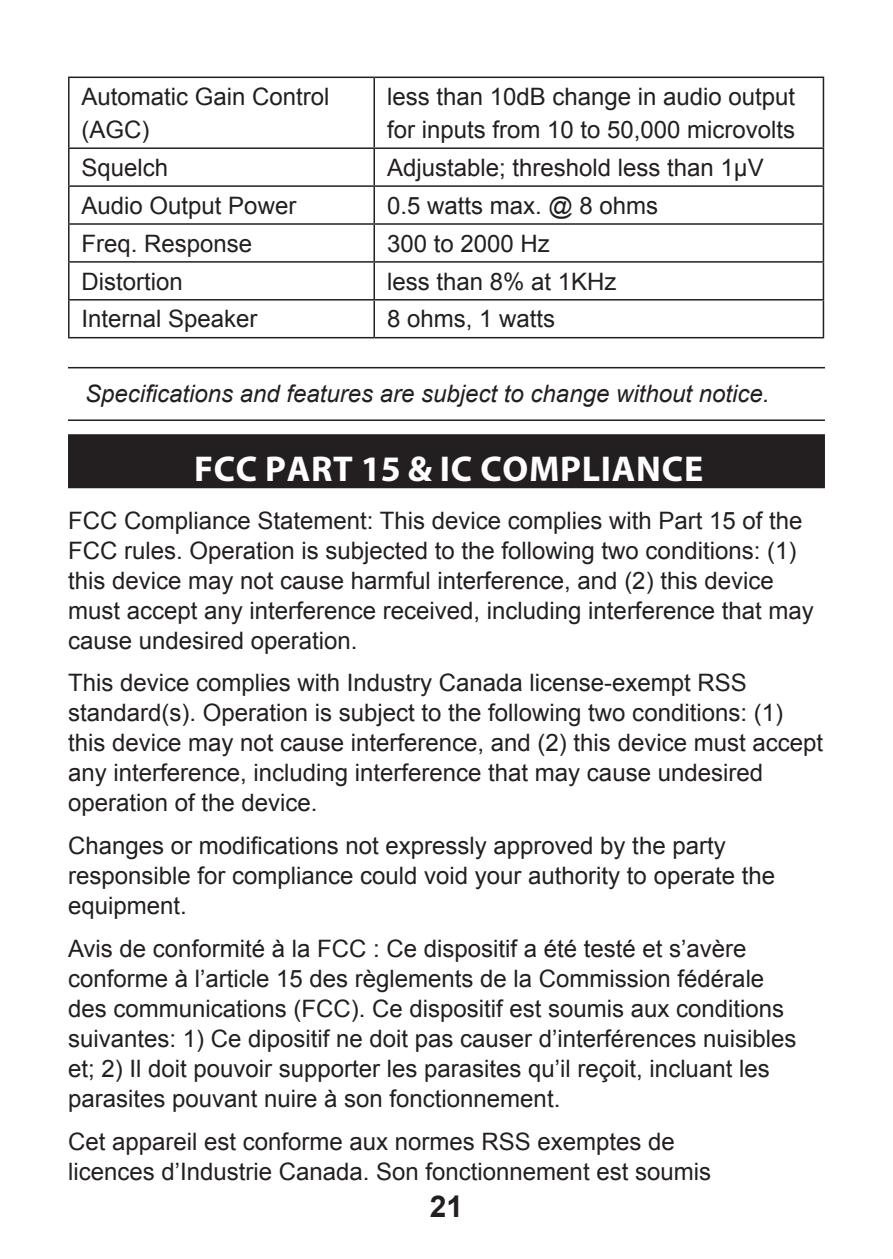
<style>
.page{position:relative;width:893px;height:1259px;background:#fff}
.page>*{position:absolute;margin:0;border:0;box-sizing:border-box;transform-origin:0 0}
.Heading_1{font:700 36px "Myriad Pro";letter-spacing:.02em;color:#fff}
.t1{font:700 30px "Arial";color:#231f20}
.Body{font:24px/30px "Arial";color:#231f20}
.Table1{font:24px/33px "Arial";color:#231f20}
.Note{font:italic 24px "Arial";color:#231f20}
</style>
<div class="page">
<hr style="left:68px;top:367px;width:757px;height:1px;background:#231f20">
<hr style="left:68px;top:419px;width:757px;height:2px;background:#231f20">
<div style="left:68px;top:434px;width:757px;height:54px;background:#231f20"></div>
<hr style="left:68px;top:77px;width:306px;height:1px;background:#231f20">
<hr style="left:68px;top:78px;width:2px;height:69px;background:#231f20">
<hr style="left:374px;top:77px;width:450px;height:1px;background:#231f20">
<hr style="left:373px;top:78px;width:2px;height:69px;background:#231f20">
<hr style="left:823px;top:78px;width:1px;height:69px;background:#231f20">
<hr style="left:68px;top:147px;width:306px;height:2px;background:#231f20">
<hr style="left:68px;top:149px;width:2px;height:36px;background:#231f20">
<hr style="left:374px;top:147px;width:450px;height:2px;background:#231f20">
<hr style="left:373px;top:149px;width:2px;height:36px;background:#231f20">
<hr style="left:823px;top:149px;width:1px;height:36px;background:#231f20">
<hr style="left:68px;top:185px;width:306px;height:2px;background:#231f20">
<hr style="left:68px;top:187px;width:2px;height:36px;background:#231f20">
<hr style="left:374px;top:185px;width:450px;height:2px;background:#231f20">
<hr style="left:373px;top:187px;width:2px;height:36px;background:#231f20">
<hr style="left:823px;top:187px;width:1px;height:36px;background:#231f20">
<hr style="left:68px;top:223px;width:306px;height:2px;background:#231f20">
<hr style="left:68px;top:225px;width:2px;height:36px;background:#231f20">
<hr style="left:374px;top:223px;width:450px;height:2px;background:#231f20">
<hr style="left:373px;top:225px;width:2px;height:36px;background:#231f20">
<hr style="left:823px;top:225px;width:1px;height:36px;background:#231f20">
<hr style="left:68px;top:261px;width:306px;height:2px;background:#231f20">
<hr style="left:68px;top:263px;width:2px;height:36px;background:#231f20">
<hr style="left:374px;top:261px;width:450px;height:2px;background:#231f20">
<hr style="left:373px;top:263px;width:2px;height:36px;background:#231f20">
<hr style="left:823px;top:263px;width:1px;height:36px;background:#231f20">
<hr style="left:68px;top:299px;width:306px;height:1px;background:#231f20">
<hr style="left:68px;top:300px;width:2px;height:37px;background:#231f20">
<hr style="left:374px;top:299px;width:450px;height:1px;background:#231f20">
<hr style="left:373px;top:300px;width:2px;height:37px;background:#231f20">
<hr style="left:823px;top:300px;width:1px;height:37px;background:#231f20">
<hr style="left:68px;top:337px;width:306px;height:1px;background:#231f20">
<hr style="left:374px;top:337px;width:450px;height:1px;background:#231f20">
<p class="Table1" style="left:82px;top:80px;width:250px">Automatic Gain Control (AGC)</p>
<p class="Table1" style="left:387px;top:80px;width:410px">less than 10dB change in audio output for inputs from 10 to 50,000 microvolts</p>
<p class="Table1" style="left:82px;top:151px;width:88px">Squelch</p>
<p class="Table1" style="left:387px;top:151px;width:378px">Adjustable; threshold less than 1μV</p>
<p class="Table1" style="left:82px;top:189px;width:216px">Audio Output Power</p>
<p class="Table1" style="left:387px;top:189px;width:273px">0.5 watts max. @ 8 ohms</p>
<p class="Table1" style="left:82px;top:227px;width:172px">Freq. Response</p>
<p class="Table1" style="left:387px;top:227px;width:164px">300 to 2000 Hz</p>
<p class="Table1" style="left:82px;top:265px;width:103px">Distortion</p>
<p class="Table1" style="left:387px;top:265px;width:231px">less than 8% at 1KHz</p>
<p class="Table1" style="left:82px;top:303px;width:178px">Internal Speaker</p>
<p class="Table1" style="left:387px;top:303px;width:170px">8 ohms, 1 watts</p>
<p class="Note" style="left:85px;top:378px;width:686px">Specifications and features are subject to change without notice.</p>
<p class="Heading_1" style="left:194px;top:449px;width:511px">FCC PART 15 &amp; IC COMPLIANCE</p>
<p class="Body" style="left:68px;top:505px;width:747px">FCC Compliance Statement: This device complies with Part 15 of the FCC rules. Operation is subjected to the following two conditions: (1) this device may not cause harmful interference, and (2) this device must accept any interference received, including interference that may cause undesired operation.</p>
<p class="Body" style="left:68px;top:668px;width:756px">This device complies with Industry Canada license-exempt RSS standard(s). Operation is subject to the following two conditions: (1) this device may not cause interference, and (2) this device must accept any interference, including interference that may cause undesired operation of the device.</p>
<p class="Body" style="left:68px;top:831px;width:708px">Changes or modifications not expressly approved by the party responsible for compliance could void your authority to operate the equipment.</p>
<p class="Body" style="left:68px;top:933px;width:730px">Avis de conformité à la FCC : Ce dispositif a été testé et s’avère conforme à l’article 15 des règlements de la Commission fédérale des communications (FCC). Ce dispositif est soumis aux conditions suivantes: 1) Ce dipositif ne doit pas causer d’interférences nuisibles et; 2) Il doit pouvoir supporter les parasites qu’il reçoit, incluant les parasites pouvant nuire à son fonctionnement.</p>
<p class="Body" style="left:68px;top:1126px;width:644px">Cet appareil est conforme aux normes RSS exemptes de licences d’Industrie Canada. Son fonctionnement est soumis</p>
<p class="t1" style="left:430px;top:1186px;width:35px">21</p>
</div>
